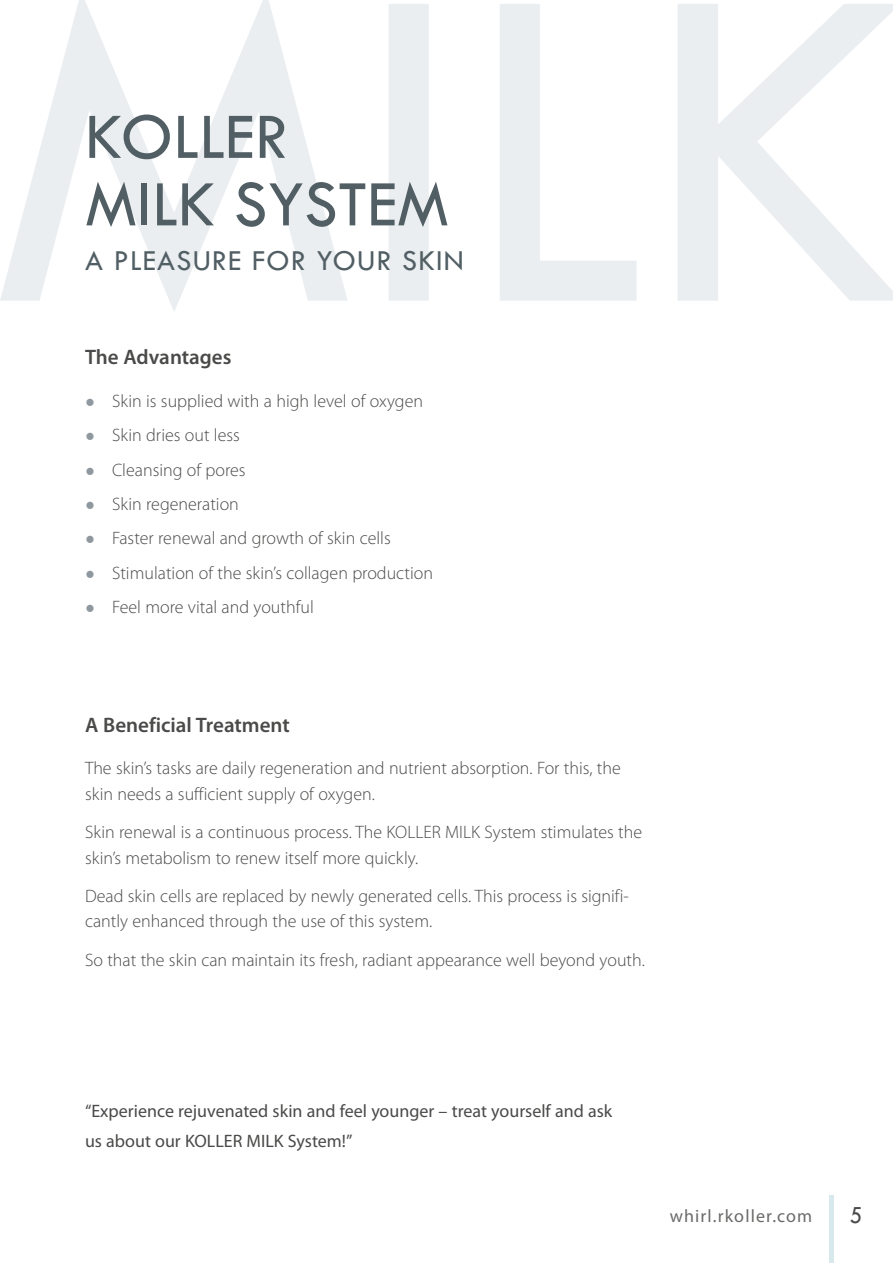
<style>
.page{position:relative;width:893px;height:1263px;background:#fff}
.page>*{position:absolute;margin:0;border:0;box-sizing:border-box;transform-origin:0 0}
.t1{font:67.5px/67.5px "Tw Cen";color:#515f65}
.t2{font:30px "Tw Cen";letter-spacing:.04em;color:#515f65}
.t3{font:25.5px "Tw Cen";color:#4a4a49;scale:.9 1}
.t4{font:600 21px "Myriad Pro";color:#4a4a49}
.t5{font:300 18px/25.5px "Myriad Pro";color:#4a4a49}
.t6{font:18px/30px "Myriad Pro";color:#4a4a49}
.t7{font:18px "Myriad Pro";letter-spacing:.065em;color:#6a6a69}
.s1{font-family:"Segoe UI";font-weight:400;font-size:16.5px;color:#8f989e}
</style>
<div class="page">
<svg style="left:1px;top:0;width:892px;height:311px"></svg>
<hr style="left:829px;top:1195px;width:4px;height:68px;background:#d7e9ed">
<h1 class="t1" style="left:85px;top:103px;width:365px">KOLLER<br>MILK SYSTEM</h1>
<h2 class="t2" style="left:85px;top:243px;width:380px">A PLEASURE FOR YOUR SKIN</h2>
<p class="t4" style="left:85px;top:344px;width:148px">The Advantages</p>
<p class="t5" style="left:85px;top:388px;width:339px"><span class="s1">●</span> Skin is supplied with a high level of oxygen</p>
<p class="t5" style="left:85px;top:423px;width:156px"><span class="s1">●</span> Skin dries out less</p>
<p class="t5" style="left:85px;top:457px;width:162px"><span class="s1">●</span> Cleansing of pores</p>
<p class="t5" style="left:85px;top:491px;width:155px"><span class="s1">●</span> Skin regeneration</p>
<p class="t5" style="left:85px;top:525px;width:307px"><span class="s1">●</span> Faster renewal and growth of skin cells</p>
<p class="t5" style="left:85px;top:560px;width:350px"><span class="s1">●</span> Stimulation of the skin’s collagen production</p>
<p class="t5" style="left:85px;top:594px;width:230px"><span class="s1">●</span> Feel more vital and youthful</p>
<p class="t4" style="left:85px;top:711px;width:206px">A Beneficial Treatment</p>
<p class="t5" style="left:85px;top:755px;width:537px">The skin’s tasks are daily regeneration and nutrient absorption. For this, the skin needs a sufficient supply of oxygen.</p>
<p class="t5" style="left:85px;top:819px;width:559px">Skin renewal is a continuous process. The KOLLER MILK System stimulates the skin’s metabolism to renew itself more quickly.</p>
<p class="t5" style="left:85px;top:883px;width:545px">Dead skin cells are replaced by newly generated cells. This process is signifi&shy;cantly enhanced through the use of this system.</p>
<p class="t5" style="left:85px;top:947px;width:561px">So that the skin can maintain its fresh, radiant appearance well beyond youth.</p>
<p class="t6" style="left:85px;top:1095px;width:529px">“Experience rejuvenated skin and feel younger – treat yourself and ask us about our KOLLER MILK System!”</p>
<p class="t7" style="left:670px;top:1204px;width:144px">whirl.rkoller.com</p>
<h3 class="t3" style="left:850px;top:1200px;width:16px">5</h3>
</div>
